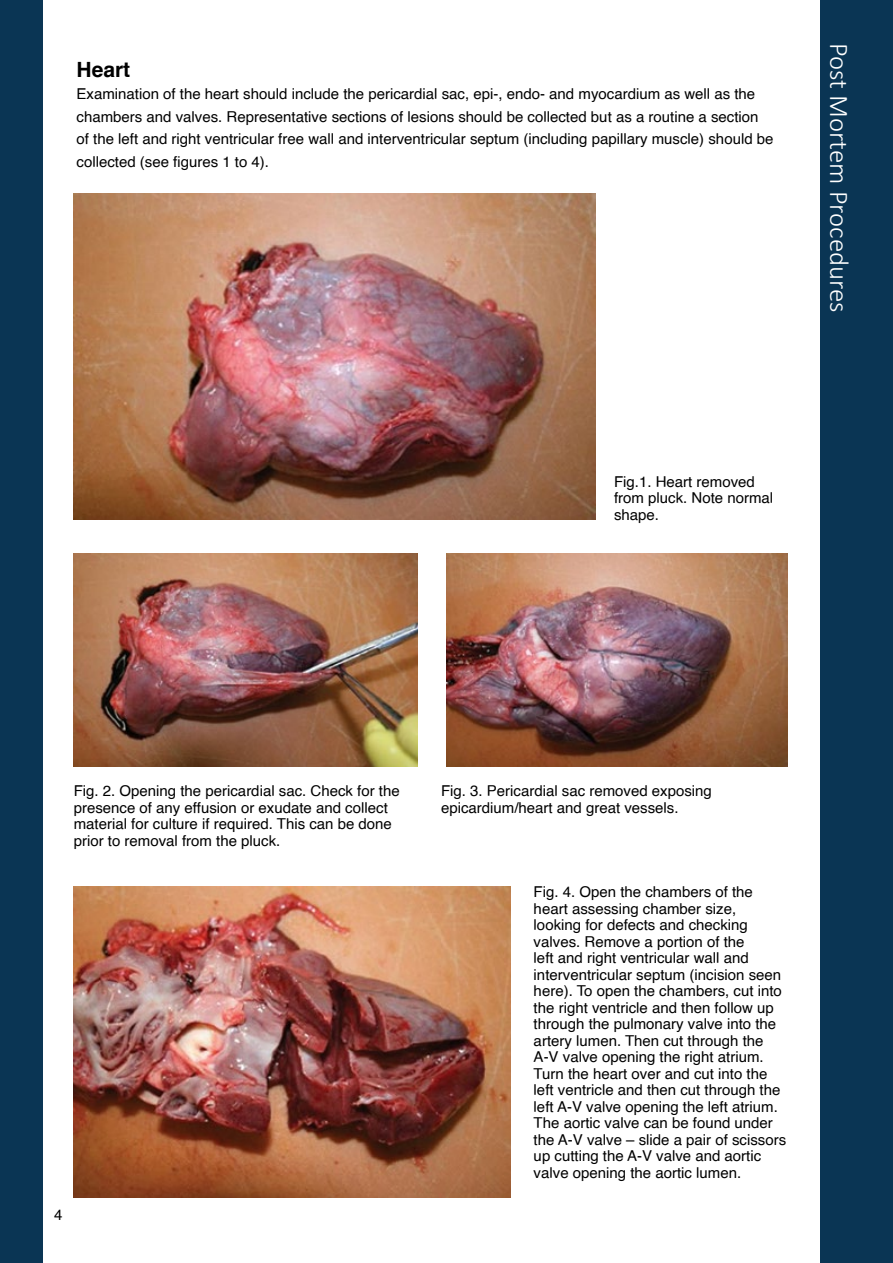
<style>
.page{position:relative;width:893px;height:1263px;background:#fff}
.page>*{position:absolute;margin:0;border:0;box-sizing:border-box;transform-origin:0 0}
.t1{font:300 27px "Calibri";color:#fff}
.t2{font:700 21px "Helvetica";color:#000}
.t3{font:15px/16.5px "Helvetica";color:#000}
</style>
<div class="page">
<div style="left:821px;top:0;width:72px;height:1263px;background:#0a3554"></div>
<div style="left:0;top:0;width:43px;height:1263px;background:#0a3554"></div>
<img style="left:74px;top:886px;width:436px;height:311px">
<img style="left:446px;top:553px;width:341px;height:213px">
<img style="left:74px;top:553px;width:344px;height:213px">
<img style="left:74px;top:194px;width:522px;height:325px">
<h2 class="t2" style="left:77px;top:56px;width:55px">Heart</h2>
<p class="t3" style="left:77px;top:83px;width:698px;line-height:22.5px">Examination of the heart should include the pericardial sac, epi-, endo- and myocardium as well as the chambers and valves. Representative sections of lesions should be collected but as a routine a section of the left and right ventricular free wall and interventricular septum (including papillary muscle) should be collected (see figures 1 to 4).</p>
<h1 class="t1" style="left:856px;top:43px;width:271px;rotate:90deg">Post Mortem Procedures</h1>
<p class="t3" style="left:614px;top:474px;width:161px">Fig.1. Heart removed from pluck. Note normal shape.</p>
<p class="t3" style="left:74px;top:783px;width:327px">Fig. 2. Opening the pericardial sac. Check for the presence of any effusion or exudate and collect material for culture if required. This can be done prior to removal from the pluck.</p>
<p class="t3" style="left:54px;top:1207px;width:10px">4</p>
<p class="t3" style="left:441px;top:783px;width:272px">Fig. 3. Pericardial sac removed exposing epicardium/heart and great vessels.</p>
<p class="t3" style="left:534px;top:884px;width:254px">Fig. 4. Open the chambers of the heart assessing chamber size, looking for defects and checking valves. Remove a portion of the<br>left and right ventricular wall and interventricular septum (incision seen here). To open the chambers, cut into the right ventricle and then follow up through the pulmonary valve into the artery lumen. Then cut through the A-V valve opening the right atrium.<br>Turn the heart over and cut into the left ventricle and then cut through the left A-V valve opening the left atrium.<br>The aortic valve can be found under the A-V valve – slide a pair of scissors up cutting the A-V valve and aortic valve opening the aortic lumen.</p>
</div>
